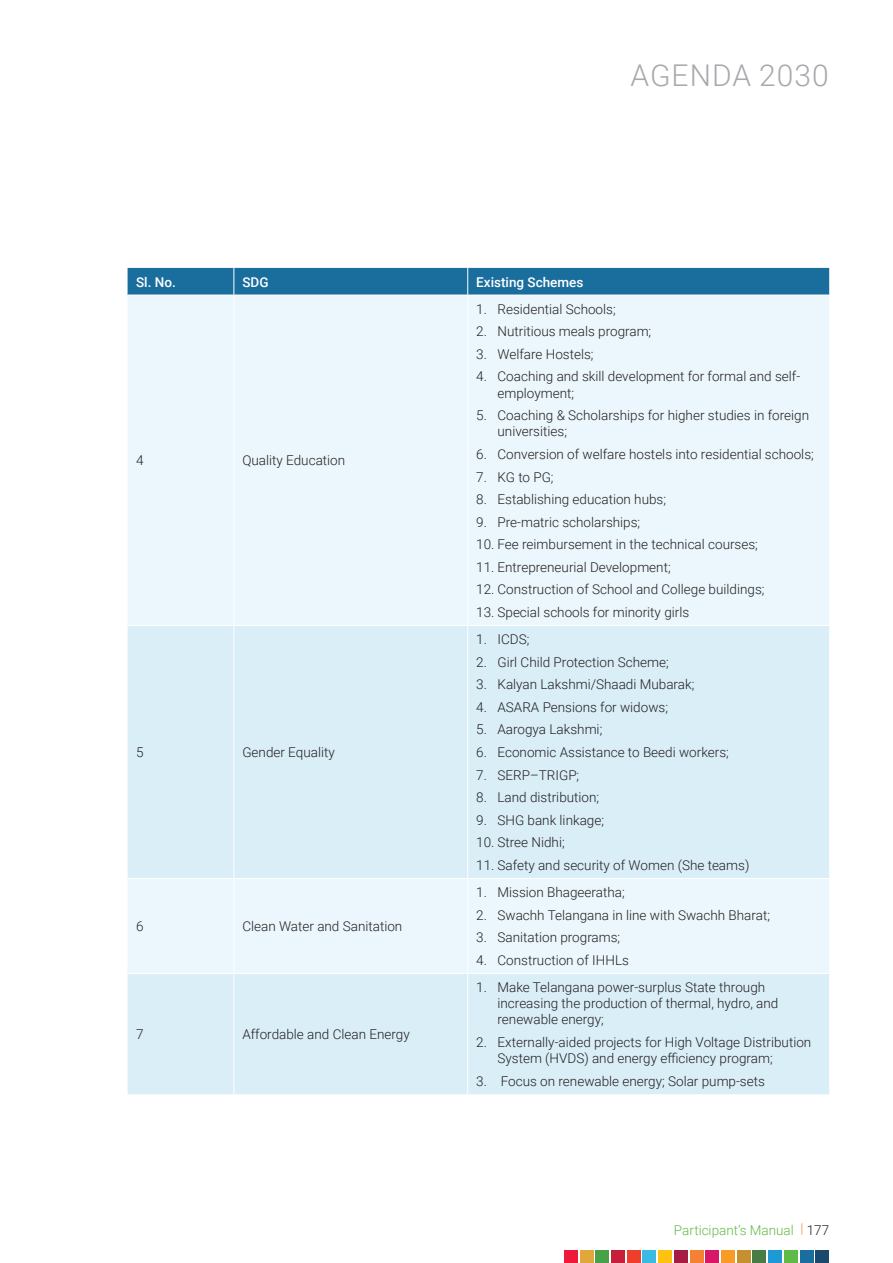
<style>
.page{position:relative;width:893px;height:1263px;background:#fff}
.page>*{position:absolute;margin:0;border:0;box-sizing:border-box;transform-origin:0 0}
.t1{font:300 30px "Roboto";letter-spacing:.035em;color:#a8a9ad}
.t2{font:300 13.5px/16.2px "Roboto";color:#231f20}
.t3{font:500 13.5px "Roboto";color:#fff}
.t4{font:300 13.5px "Roboto";color:#60bb46}
.s1{color:#f48232}
.s2{color:#231f20}
</style>
<div class="page">
<div style="left:128px;top:296px;width:701px;height:329px;background:#ebf7fc"></div>
<svg style="left:128px;top:626px;width:701px;height:468px;background:#ddeff8"></svg>
<div style="left:128px;top:268px;width:701px;height:27px;background:#1a6e9e"></div>
<hr style="left:234px;top:295px;width:1px;height:330px;background:#fff">
<hr style="left:467px;top:295px;width:1px;height:330px;background:#fff">
<hr style="left:234px;top:626px;width:1px;height:252px;background:#fff">
<hr style="left:467px;top:626px;width:1px;height:252px;background:#fff">
<hr style="left:128px;top:878px;width:106px;height:1px;background:#fff">
<hr style="left:234px;top:878px;width:234px;height:1px;background:#fff">
<hr style="left:234px;top:879px;width:1px;height:94px;background:#fff">
<hr style="left:468px;top:878px;width:361px;height:1px;background:#fff">
<hr style="left:467px;top:879px;width:1px;height:94px;background:#fff">
<hr style="left:128px;top:973px;width:106px;height:1px;background:#fff">
<hr style="left:234px;top:973px;width:234px;height:1px;background:#fff">
<hr style="left:234px;top:974px;width:1px;height:120px;background:#fff">
<hr style="left:468px;top:973px;width:361px;height:1px;background:#fff">
<hr style="left:467px;top:974px;width:1px;height:120px;background:#fff">
<div style="left:564px;top:1250px;width:14px;height:13px;background:#ed1a3a"></div>
<div style="left:580px;top:1250px;width:14px;height:13px;background:#e0a83a"></div>
<div style="left:595px;top:1250px;width:14px;height:13px;background:#49a147"></div>
<div style="left:611px;top:1250px;width:14px;height:13px;background:#c71f3a"></div>
<div style="left:627px;top:1250px;width:14px;height:13px;background:#ef3e29"></div>
<div style="left:642px;top:1250px;width:14px;height:13px;background:#3abbe3"></div>
<div style="left:658px;top:1250px;width:14px;height:13px;background:#fec210"></div>
<div style="left:674px;top:1250px;width:14px;height:13px;background:#a61d43"></div>
<div style="left:690px;top:1250px;width:13px;height:13px;background:#f48232"></div>
<div style="left:705px;top:1250px;width:14px;height:13px;background:#d91769"></div>
<div style="left:721px;top:1250px;width:14px;height:13px;background:#f89c27"></div>
<div style="left:737px;top:1250px;width:14px;height:13px;background:#c5902f"></div>
<div style="left:752px;top:1250px;width:14px;height:13px;background:#477d45"></div>
<div style="left:768px;top:1250px;width:14px;height:13px;background:#1d99d6"></div>
<div style="left:784px;top:1250px;width:14px;height:13px;background:#60bb46"></div>
<div style="left:800px;top:1250px;width:13px;height:13px;background:#1a6e9e"></div>
<div style="left:815px;top:1250px;width:14px;height:13px;background:#19496d"></div>
<h1 class="t1" style="left:630px;top:55px;width:200px">AGENDA 2030</h1>
<p class="t3" style="left:136px;top:272px;width:41px">Sl. No.</p>
<p class="t3" style="left:242px;top:272px;width:28px">SDG</p>
<p class="t3" style="left:476px;top:272px;width:109px">Existing Schemes</p>
<p class="t2" style="left:136px;top:452px;width:9px">4</p>
<p class="t2" style="left:242px;top:452px;width:104px">Quality Education</p>
<p class="t2" style="left:136px;top:744px;width:9px">5</p>
<p class="t2" style="left:242px;top:744px;width:94px">Gender Equality</p>
<p class="t2" style="left:136px;top:917px;width:9px">6</p>
<p class="t2" style="left:242px;top:917px;width:161px">Clean Water and Sanitation</p>
<p class="t2" style="left:136px;top:1025px;width:9px">7</p>
<p class="t2" style="left:242px;top:1025px;width:169px">Affordable and Clean Energy</p>
<p class="t2" style="left:476px;top:300px;width:141px">1. Residential Schools;</p>
<p class="t2" style="left:476px;top:323px;width:176px">2. Nutritious meals program;</p>
<p class="t2" style="left:476px;top:345px;width:119px">3. Welfare Hostels;</p>
<p class="t2" style="left:497px;top:368px;width:304px;text-indent:-21px">4. Coaching and skill development for formal and self&shy;employment;</p>
<p class="t2" style="left:497px;top:407px;width:313px;text-indent:-21px">5. Coaching &amp; Scholarships for higher studies in foreign universities;</p>
<p class="t2" style="left:476px;top:445px;width:339px">6. Conversion of welfare hostels into residential schools;</p>
<p class="t2" style="left:476px;top:468px;width:79px">7. KG to PG;</p>
<p class="t2" style="left:476px;top:491px;width:191px">8. Establishing education hubs;</p>
<p class="t2" style="left:476px;top:513px;width:165px">9. Pre-matric scholarships;</p>
<p class="t2" style="left:476px;top:536px;width:283px">10. Fee reimbursement in the technical courses;</p>
<p class="t2" style="left:476px;top:558px;width:196px">11. Entrepreneurial Development;</p>
<p class="t2" style="left:476px;top:581px;width:290px">12. Construction of School and College buildings;</p>
<p class="t2" style="left:476px;top:603px;width:215px">13. Special schools for minority girls</p>
<p class="t2" style="left:476px;top:631px;width:55px">1. ICDS;</p>
<p class="t2" style="left:476px;top:653px;width:194px">2. Girl Child Protection Scheme;</p>
<p class="t2" style="left:476px;top:676px;width:220px">3. Kalyan Lakshmi/Shaadi Mubarak;</p>
<p class="t2" style="left:476px;top:698px;width:193px">4. ASARA Pensions for widows;</p>
<p class="t2" style="left:476px;top:721px;width:128px">5. Aarogya Lakshmi;</p>
<p class="t2" style="left:476px;top:743px;width:254px">6. Economic Assistance to Beedi workers;</p>
<p class="t2" style="left:476px;top:766px;width:105px">7. SERP–TRIGP;</p>
<p class="t2" style="left:476px;top:789px;width:124px">8. Land distribution;</p>
<p class="t2" style="left:476px;top:811px;width:129px">9. SHG bank linkage;</p>
<p class="t2" style="left:476px;top:834px;width:90px">10. Stree Nidhi;</p>
<p class="t2" style="left:476px;top:856px;width:275px">11. Safety and security of Women (She teams)</p>
<p class="t2" style="left:476px;top:883px;width:150px">1. Mission Bhageeratha;</p>
<p class="t2" style="left:476px;top:906px;width:295px">2. Swachh Telangana in line with Swachh Bharat;</p>
<p class="t2" style="left:476px;top:929px;width:145px">3. Sanitation programs;</p>
<p class="t2" style="left:476px;top:951px;width:154px">4. Construction of IHHLs</p>
<p class="t2" style="left:497px;top:978px;width:282px;text-indent:-21px">1. Make Telangana power-surplus State through increasing the production of thermal, hydro, and renewable energy;</p>
<p class="t2" style="left:497px;top:1033px;width:315px;text-indent:-21px">2. Externally-aided projects for High Voltage Distribution<br>System (HVDS) and energy efficiency program;</p>
<p class="t2" style="left:476px;top:1072px;width:290px">3. Focus on renewable energy; Solar pump-sets</p>
<p class="t4" style="left:674px;top:1220px;width:157px">Participant’s Manual <span class="s1">|</span> <span class="s2">177</span></p>
</div>
